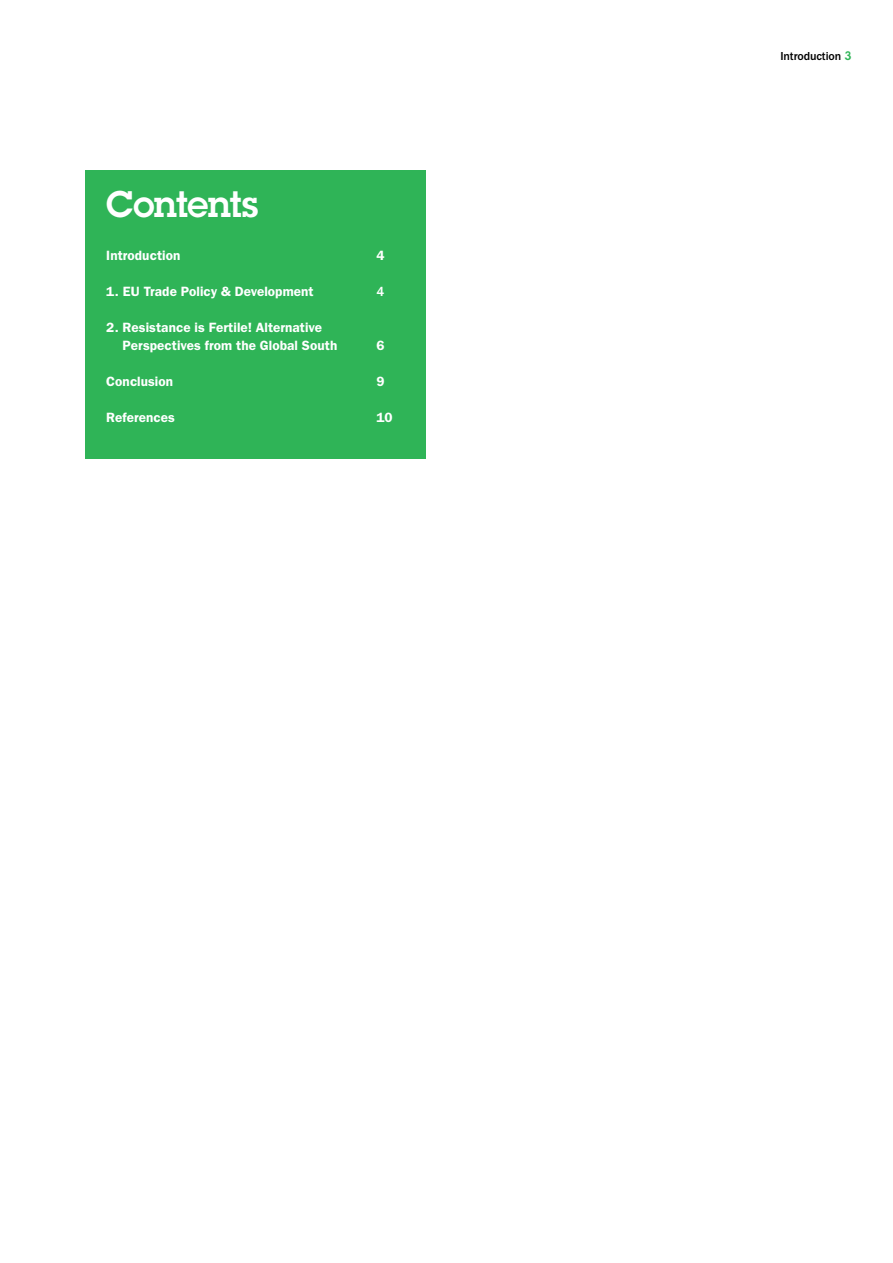
<style>
.page{position:relative;width:893px;height:1263px;background:#fff}
.page>*{position:absolute;margin:0;border:0;box-sizing:border-box;transform-origin:0 0}
.t1{font:600 36px "Lubalin Graph Std";letter-spacing:-.015em;color:#fff}
.t2{font:600 13.5px/18px "ITC Franklin Gothic Std";letter-spacing:.005em;color:#fff}
.t3{font:500 13.5px "ITC Franklin Gothic Std";color:#fff}
.t4{font:500 12px "ITC Franklin Gothic Std";letter-spacing:-.01em;color:#000}
.s1{font-family:"Lubalin Graph Std";font-weight:600;color:#2fb457}
</style>
<div class="page">
<div style="left:85px;top:170px;width:340px;height:288px;background:#2fb457"></div>
<h1 class="t1" style="left:106px;top:180px;width:154px">Contents</h1>
<p class="t2" style="left:106px;top:246px;width:76px">Introduction</p>
<p class="t2" style="left:376px;top:246px;width:10px">4</p>
<p class="t2" style="left:106px;top:282px;width:209px">1. EU Trade Policy &amp; Development</p>
<p class="t3" style="left:376px;top:284px;width:9px">4</p>
<p class="t2" style="left:123px;top:318px;width:216px;text-indent:-16px">2. Resistance is Fertile! Alternative<br>Perspectives from the Global South</p>
<p class="t2" style="left:376px;top:336px;width:10px">6</p>
<p class="t2" style="left:106px;top:372px;width:68px">Conclusion</p>
<p class="t2" style="left:376px;top:372px;width:10px">9</p>
<p class="t2" style="left:106px;top:408px;width:70px">References</p>
<p class="t2" style="left:376px;top:408px;width:18px">10</p>
<p class="t4" style="left:780px;top:49px;width:72px">Introduction <span class="s1">3</span></p>
</div>
